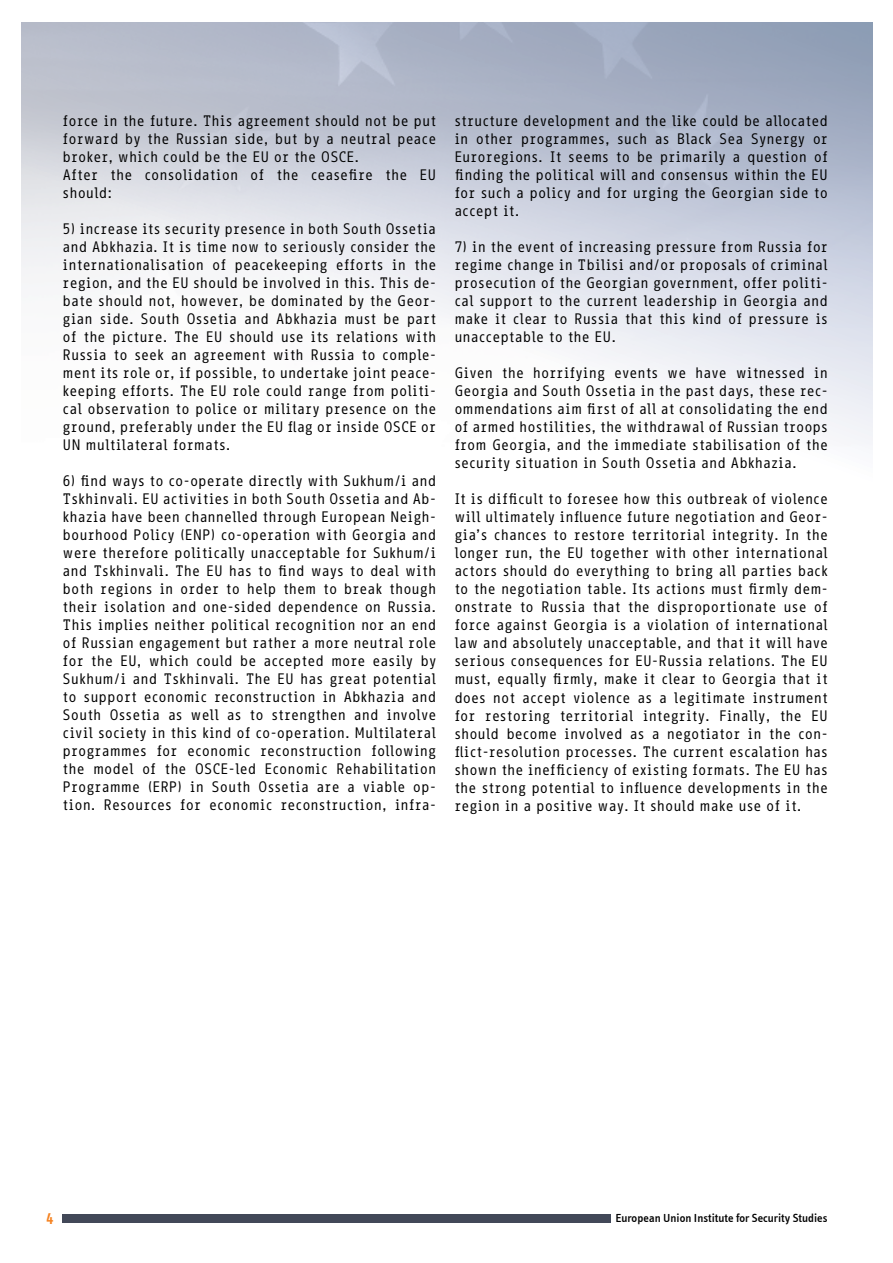
<style>
.page{position:relative;width:893px;height:1263px;background:#fff}
.page>*{position:absolute;margin:0;border:0;box-sizing:border-box;transform-origin:0 0}
.t1{font:700 15px "Info Office";color:#f58220}
.t2{font:14.7px/18px "Info Office";color:#000;text-align:justify}
.t3{font:500 12px "Info Text";color:#000}
</style>
<div class="page">
<svg style="left:22px;top:22px;width:850px;height:422px"></svg>
<div style="left:63px;top:1214px;width:548px;height:9px;background:#424858"></div>
<p class="t2" style="left:63px;top:112px;width:375px;text-align:left">force in the future. This agreement should not be put forward by the Russian side, but by a neutral peace broker, which could be the EU or the OSCE.<br>After the consolidation of the ceasefire the EU should:</p>
<p class="t2" style="left:63px;top:220px;width:375px">5) increase its security presence in both South Ossetia and Abkhazia. It is time now to seriously consider the internationalisation of peacekeeping efforts in the region, and the EU should be involved in this. This de&shy;bate should not, however, be dominated by the Geor&shy;gian side. South Ossetia and Abkhazia must be part of the picture. The EU should use its relations with Russia to seek an agreement with Russia to comple&shy;ment its role or, if possible, to undertake joint peace&shy;keeping efforts. The EU role could range from politi&shy;cal observation to police or military presence on the ground, preferably under the EU flag or inside OSCE or UN multilateral formats.</p>
<p class="t2" style="left:63px;top:472px;width:375px">6) find ways to co-operate directly with Sukhum/i and Tskhinvali. EU activities in both South Ossetia and Ab&shy;khazia have been channelled through European Neigh&shy;bourhood Policy (ENP) co-operation with Georgia and were therefore politically unacceptable for Sukhum/i and Tskhinvali. The EU has to find ways to deal with both regions in order to help them to break though their isolation and one-sided dependence on Russia.<br>This implies neither political recognition nor an end of Russian engagement but rather a more neutral role for the EU, which could be accepted more easily by Sukhum/i and Tskhinvali. The EU has great potential to support economic reconstruction in Abkhazia and South Ossetia as well as to strengthen and involve civil society in this kind of co-operation. Multilateral programmes for economic reconstruction following the model of the OSCE-led Economic Rehabilitation Programme (ERP) in South Ossetia are a viable op&shy;tion. Resources for economic reconstruction, infra-</p>
<p class="t2" style="left:454px;top:112px;width:375px">structure development and the like could be allocated in other programmes, such as Black Sea Synergy or Euroregions. It seems to be primarily a question of finding the political will and consensus within the EU for such a policy and for urging the Georgian side to accept it.</p>
<p class="t2" style="left:454px;top:238px;width:375px">7) in the event of increasing pressure from Russia for regime change in Tbilisi and/or proposals of criminal prosecution of the Georgian government, offer politi&shy;cal support to the current leadership in Georgia and make it clear to Russia that this kind of pressure is unacceptable to the EU.</p>
<p class="t2" style="left:454px;top:364px;width:375px">Given the horrifying events we have witnessed in Georgia and South Ossetia in the past days, these rec&shy;ommendations aim first of all at consolidating the end of armed hostilities, the withdrawal of Russian troops from Georgia, and the immediate stabilisation of the security situation in South Ossetia and Abkhazia.</p>
<p class="t2" style="left:454px;top:490px;width:375px">It is difficult to foresee how this outbreak of violence will ultimately influence future negotiation and Geor&shy;gia’s chances to restore territorial integrity. In the longer run, the EU together with other international actors should do everything to bring all parties back to the negotiation table. Its actions must firmly dem&shy;onstrate to Russia that the disproportionate use of force against Georgia is a violation of international law and absolutely unacceptable, and that it will have serious consequences for EU-Russia relations. The EU must, equally firmly, make it clear to Georgia that it does not accept violence as a legitimate instrument for restoring territorial integrity. Finally, the EU should become involved as a negotiator in the con&shy;flict-resolution processes. The current escalation has shown the inefficiency of existing formats. The EU has the strong potential to influence developments in the region in a positive way. It should make use of it.</p>
<p class="t1" style="left:46px;top:1210px;width:10px">4</p>
<p class="t3" style="left:615px;top:1211px;width:214px">European Union Institute for Security Studies</p>
</div>
